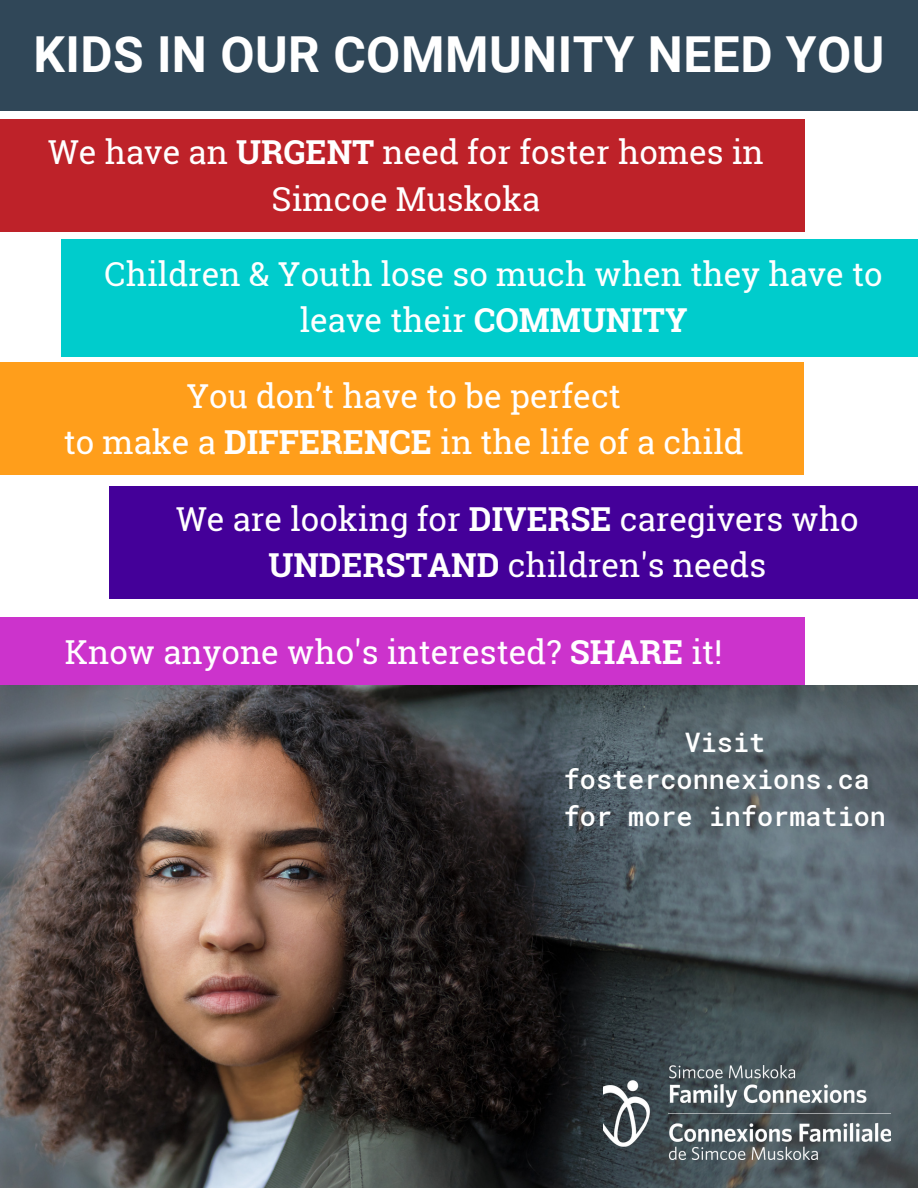
<style>
.page{position:relative;width:918px;height:1188px;background:#fff}
.page>*{position:absolute;margin:0;border:0;box-sizing:border-box;transform-origin:0 0}
.t1{font:700 49.65px "Roboto";letter-spacing:.01em;color:#fff}
.t2{font:33px/46.2px "Roboto Slab";color:#fff;text-align:center}
.t3{font:500 26.85px/37.2px "Roboto Mono";color:#fff}
.s1{font-weight:700}
</style>
<div class="page">
<div style="left:0;top:119px;width:804px;height:113px;background:#be2229"></div>
<div style="left:0;top:617px;width:804px;height:69px;background:#c3c"></div>
<div style="left:61px;top:239px;width:857px;height:117px;background:#0cc"></div>
<div style="left:109px;top:486px;width:809px;height:113px;background:#409"></div>
<div style="left:0;top:363px;width:804px;height:112px;background:#ff9e1b"></div>
<div style="left:0;top:0;width:918px;height:110px;background:#304758"></div>
<img style="left:0;top:685px;width:918px;height:503px">
<img style="left:604px;top:1066px;width:287px;height:93px">
<p class="t1" style="left:33px;top:26px;width:853px">KIDS IN OUR COMMUNITY NEED YOU</p>
<p class="t2" style="left:48px;top:128px;width:717px">We have an <span class="s1">URGENT</span> need for foster homes in<br>Simcoe Muskoka</p>
<p class="t2" style="left:105px;top:250px;width:780px">Children &amp; Youth lose so much when they have to leave their <span class="s1">COMMUNITY</span></p>
<p class="t2" style="left:186px;top:372px;width:436px">You don’t have to be perfect</p>
<p class="t2" style="left:64px;top:418px;width:681px">to make a <span class="s1">DIFFERENCE</span> in the life of a child</p>
<p class="t2" style="left:176px;top:495px;width:684px">We are looking for <span class="s1">DIVERSE</span> caregivers who<br><span class="s1">UNDERSTAND</span> children's needs</p>
<p class="t2" style="left:65px;top:628px;width:659px">Know anyone who's interested? <span class="s1">SHARE</span> it!</p>
<p class="t3" style="left:564px;top:723px;width:308px;text-indent:121px">Visit fosterconnexions.ca</p>
<p class="t3" style="left:564px;top:797px;width:324px">for more information</p>
</div>
